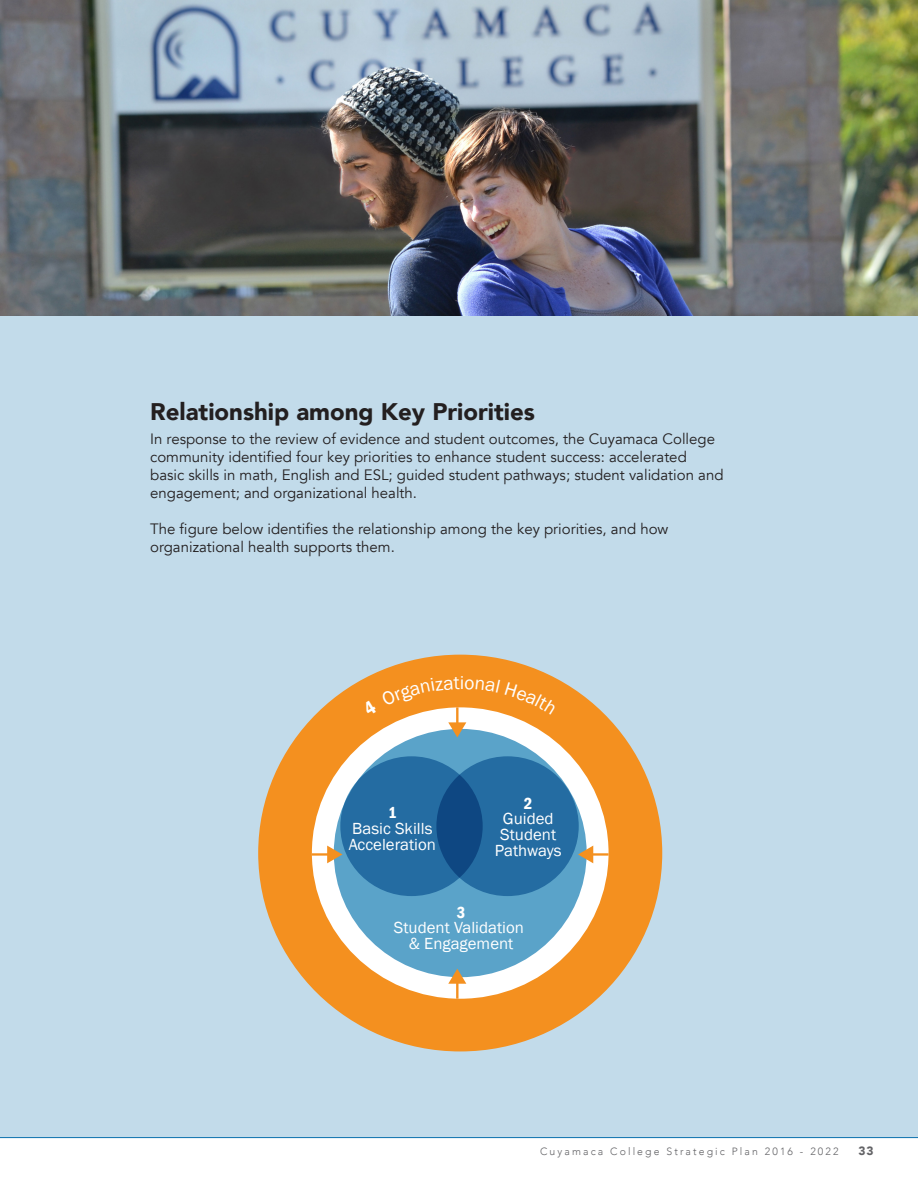
<style>
.page{position:relative;width:918px;height:1188px;background:#fff}
.page>*{position:absolute;margin:0;border:0;box-sizing:border-box;transform-origin:0 0}
.t1{font:900 24px "Avenir";color:#231f20}
.t2{font:19.2px "Franklin Gothic";color:#fff}
.t3{font:16.5px/15.6px "Franklin Gothic";color:#fff;text-align:center}
.t4{font:15px/18px "Avenir";color:#231f20}
.t5{font:900 12px "Avenir";color:#636366}
.t6{font:300 10.5px "Avenir";letter-spacing:.2em;color:#636366}
.s1{font-weight:600;font-stretch:condensed}
</style>
<div class="page">
<div style="left:0;top:0;width:918px;height:1138px;background:#c2dbea"></div>
<svg style="left:258px;top:655px;width:404px;height:396px"></svg>
<svg style="left:448px;top:969px;width:18px;height:30px"></svg>
<svg style="left:578px;top:846px;width:15px;height:17px"></svg>
<hr style="left:592px;top:853px;width:17px;height:3px;background:#f4901f">
<svg style="left:327px;top:846px;width:15px;height:17px"></svg>
<hr style="left:312px;top:853px;width:17px;height:3px;background:#f4901f">
<img style="left:0;top:0;width:918px;height:315px">
<hr style="left:0;top:1137px;width:918px;height:1px;background:#0b71ae">
<svg style="left:363px;top:677px;width:194px;height:60px;background:#f0ad5f"></svg>
<p class="t1" style="left:150px;top:391px;width:386px">Relationship among Key Priorities</p>
<p class="t4" style="left:150px;top:430px;width:575px">In response to the review of evidence and student outcomes, the Cuyamaca College community identified four key priorities to enhance student success: accelerated basic skills in math, English and ESL; guided student pathways; student validation and engagement; and organizational health.</p>
<p class="t4" style="left:150px;top:520px;width:520px">The figure below identifies the relationship among the key priorities, and how organizational health supports them.</p>
<p class="t2" style="left:460px;top:671px;width:6px">i</p>
<p class="t3" style="left:349px;top:805px;width:89px"><span class="s1">1<br></span>Basic Skills<br>Acceleration</p>
<p class="t3" style="left:495px;top:796px;width:68px"><span class="s1">2<br></span>Guided<br>Student<br>Pathways</p>
<p class="t3" style="left:394px;top:905px;width:132px"><span class="s1">3<br></span>Student Validation &amp; Engagement</p>
<p class="t6" style="left:540px;top:1145px;width:300px">Cuyamaca College Strategic Plan 2016 - 2022</p>
<p class="t5" style="left:858px;top:1141px;width:17px">33</p>
</div>
